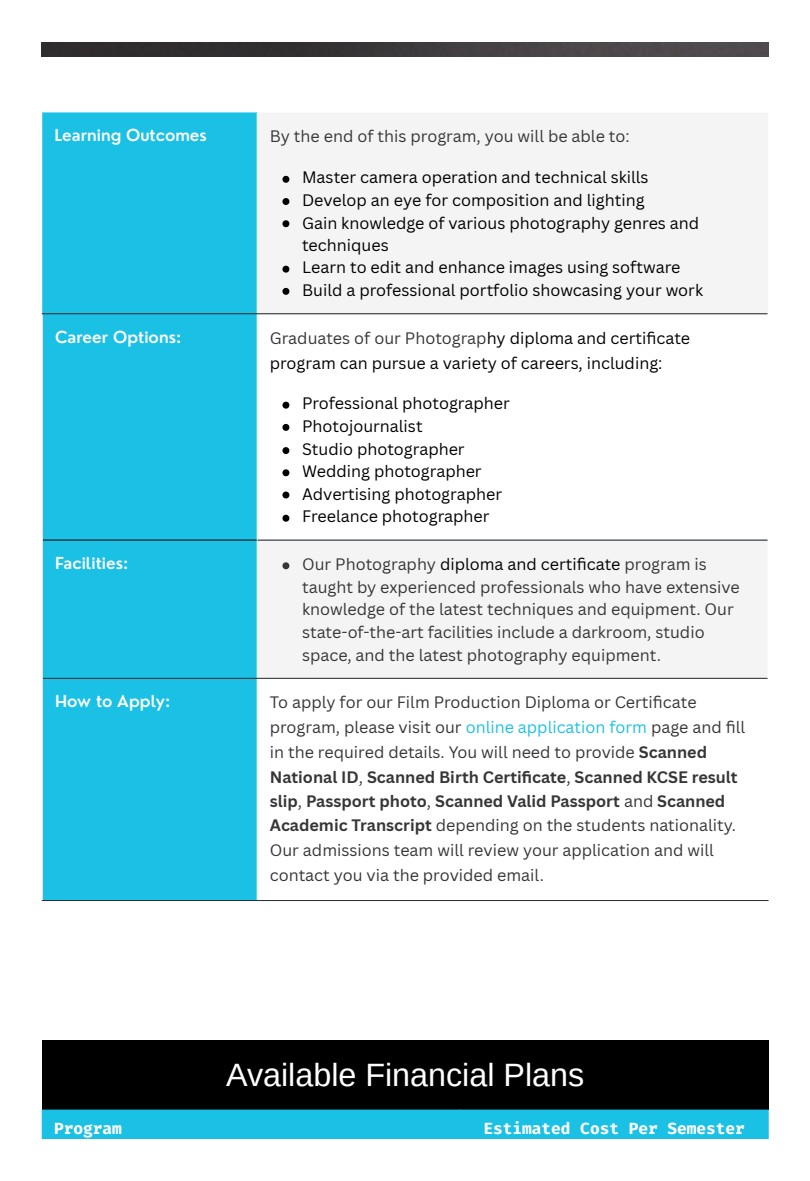
<style>
.page{position:relative;width:810px;height:1181px;background:#fff}
.page>*{position:absolute;margin:0;border:0;box-sizing:border-box;transform-origin:0 0}
.t1{font:32.25px "Arimo";color:#fff}
.t2{font:16.2px/24.6px "Canva Sans";color:#363636}
.t3{font:16.2px/22.2px "Canva Sans";color:#000}
.t4{font:600 16.2px "Nourd";color:#fff}
.t5{font:700 16.2px "Fira Code";color:#fff}
.s1{color:#363636}
.s2{color:#000}
.s3{color:#1bc1e5}
.s4{font-weight:700}
</style>
<div class="page">
<img style="left:42px;top:42px;width:726px;height:14px">
<div style="left:42px;top:113px;width:215px;height:787px;background:#1bc1e5"></div>
<div style="left:258px;top:113px;width:510px;height:200px;background:#f4f4f4"></div>
<svg style="left:258px;top:314px;width:509px;height:365px"></svg>
<svg style="left:282px;top:176px;width:7px;height:7px"></svg>
<svg style="left:282px;top:198px;width:7px;height:7px"></svg>
<svg style="left:282px;top:220px;width:7px;height:7px"></svg>
<svg style="left:282px;top:266px;width:7px;height:6px"></svg>
<svg style="left:282px;top:288px;width:7px;height:7px"></svg>
<svg style="left:282px;top:402px;width:7px;height:6px"></svg>
<svg style="left:282px;top:424px;width:7px;height:7px"></svg>
<svg style="left:282px;top:447px;width:7px;height:7px"></svg>
<svg style="left:282px;top:469px;width:7px;height:7px"></svg>
<svg style="left:282px;top:491px;width:7px;height:7px"></svg>
<svg style="left:282px;top:515px;width:7px;height:6px"></svg>
<svg style="left:282px;top:562px;width:7px;height:7px"></svg>
<hr style="left:42px;top:314px;width:1px;height:586px;background:#eadeeb">
<hr style="left:257px;top:113px;width:1px;height:787px;background:#def6bf">
<hr style="left:42px;top:313px;width:725px;height:1px;background:#293039">
<hr style="left:258px;top:539px;width:509px;height:1px;background:#293039">
<hr style="left:43px;top:677px;width:724px;height:1px;background:#293039">
<hr style="left:42px;top:900px;width:726px;height:1px;background:#293039">
<hr style="left:43px;top:539px;width:214px;height:1px;background:#000">
<div style="left:42px;top:1040px;width:726px;height:70px;background:#000"></div>
<div style="left:42px;top:1109px;width:726px;height:29px;background:#1bc1e5"></div>
<p class="t4" style="left:55px;top:125px;width:154px">Learning Outcomes</p>
<p class="t2" style="left:270px;top:123px;width:361px">By the end of this program, you will be able to:</p>
<p class="t3" style="left:302px;top:166px;width:348px">Master camera operation and technical skills</p>
<p class="t3" style="left:302px;top:188px;width:344px">Develop an eye for composition and lighting</p>
<p class="t3" style="left:302px;top:211px;width:399px">Gain knowledge of various photography genres and techniques</p>
<p class="t3" style="left:302px;top:256px;width:380px">Learn to edit and enhance images using software</p>
<p class="t3" style="left:302px;top:279px;width:402px">Build a professional portfolio showcasing your work</p>
<p class="t4" style="left:55px;top:326px;width:128px">Career Options:</p>
<p class="t3" style="left:270px;top:325px;width:422px;line-height:25.2px"><span class="s1">Graduates of our Photograp</span>hy diploma and certifi cate program can pursue a variety of careers, including:</p>
<p class="t3" style="left:302px;top:392px;width:209px">Professional photographer</p>
<p class="t3" style="left:302px;top:415px;width:122px">Photojournalist</p>
<p class="t3" style="left:302px;top:437px;width:164px">Studio photographer</p>
<p class="t3" style="left:302px;top:459px;width:181px">Wedding photographer</p>
<p class="t3" style="left:302px;top:482px;width:202px">Advertising photographer</p>
<p class="t3" style="left:302px;top:505px;width:189px">Freelance photographer</p>
<p class="t4" style="left:55px;top:552px;width:75px">Facilities:</p>
<p class="t2" style="left:302px;top:552px;width:439px;line-height:22.6px">Our Photography <span class="s2">diploma and certifi cate</span> program is taught by experienced professionals who have extensive knowledge of the latest techniques and equipment. Our state-of-the-art facilities include a darkroom, studio space, and the latest photography equipment.</p>
<p class="t4" style="left:55px;top:691px;width:117px">How to Apply:</p>
<p class="t2" style="left:270px;top:689px;width:477px">To apply for our Film Production Diploma or Certificate program, please visit our <span class="s3">online application form</span> page and fi ll in the required details. You will need to provide <span class="s4">Scanned National ID</span>, <span class="s4">Scanned Birth Certifi cate</span>, <span class="s4">Scanned KCSE result slip</span>, <span class="s4">Passport photo</span>, <span class="s4">Scanned Valid Passport</span> and <span class="s4">Scanned Academic Transcript</span> depending on the students nationality.<br>Our admissions team will review your application and will contact you via the provided email.</p>
<p class="t1" style="left:226px;top:1056px;width:360px">Available Financial Plans</p>
<p class="t5" style="left:54px;top:1118px;width:69px">Program</p>
<p class="t5" style="left:483px;top:1118px;width:263px">Estimated Cost Per Semester</p>
</div>
